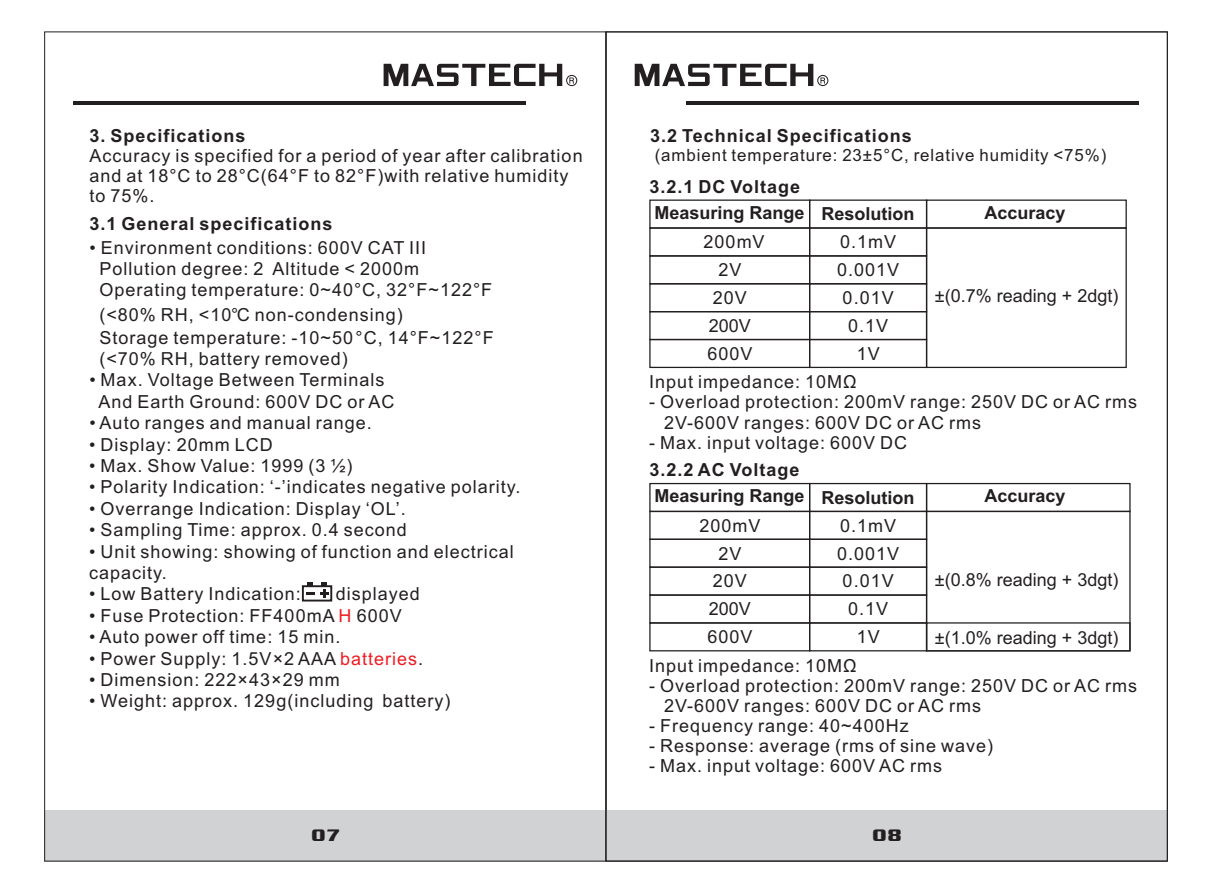
<style>
.page{position:relative;width:1212px;height:893px;background:#fff}
.page>*{position:absolute;margin:0;border:0;box-sizing:border-box;transform-origin:0 0}
.t1{font:18px/20px "Arial";letter-spacing:.055em;color:#231f20}
.t2{font:700 18px "Arial";letter-spacing:.055em;color:#231f20}
.t3{font:700 18px "Arial";color:#231f20}
.t4{font:18px "Arial";color:#231f20}
.t5{font:18px/27.9px "Arial";letter-spacing:.03em;color:#231f20;text-align:center}
.t6{font:18px "Babylon 5";color:#231f20}
.t7{font:18px "Arial";color:#ee1d23}
.t8{font:16.88px "Arial";letter-spacing:.055em;color:#231f20}
.s1{font-family:"Arial Unicode MS"}
.s2{color:#ee1d23}
</style>
<div class="page">
<div style="left:45px;top:810px;width:561px;height:51px;background:#d1d2d4"></div>
<hr style="left:73px;top:101px;width:453px;height:4px;background:#231f20">
<svg style="left:384px;top:64px;width:193px;height:22px"></svg>
<div style="left:606px;top:810px;width:561px;height:51px;background:#d1d2d4"></div>
<svg style="left:635px;top:64px;width:193px;height:22px"></svg>
<hr style="left:686px;top:101px;width:452px;height:4px;background:#231f20">
<div style="left:302px;top:585px;width:30px;height:16px;border:2px solid #231f20"></div>
<svg style="left:307px;top:582px;width:6px;height:4px"></svg>
<svg style="left:306px;top:592px;width:8px;height:3px"></svg>
<svg style="left:320px;top:582px;width:8px;height:15px"></svg>
<div style="left:649px;top:199px;width:161px;height:30px;border:1px solid #231f20"></div>
<div style="left:809px;top:199px;width:118px;height:30px;border:1px solid #231f20"></div>
<div style="left:926px;top:199px;width:201px;height:30px;border:1px solid #231f20"></div>
<div style="left:649px;top:227px;width:161px;height:30px;border:1px solid #231f20"></div>
<div style="left:809px;top:227px;width:118px;height:30px;border:1px solid #231f20"></div>
<div style="left:649px;top:255px;width:161px;height:29px;border:1px solid #231f20"></div>
<div style="left:809px;top:255px;width:118px;height:29px;border:1px solid #231f20"></div>
<div style="left:649px;top:283px;width:161px;height:29px;border:1px solid #231f20"></div>
<div style="left:809px;top:283px;width:118px;height:29px;border:1px solid #231f20"></div>
<div style="left:926px;top:227px;width:201px;height:141px;border:1px solid #231f20"></div>
<div style="left:649px;top:311px;width:161px;height:29px;border:1px solid #231f20"></div>
<div style="left:809px;top:311px;width:118px;height:29px;border:1px solid #231f20"></div>
<div style="left:649px;top:339px;width:161px;height:29px;border:1px solid #231f20"></div>
<div style="left:809px;top:339px;width:118px;height:29px;border:1px solid #231f20"></div>
<div style="left:649px;top:483px;width:161px;height:29px;border:1px solid #231f20"></div>
<div style="left:809px;top:483px;width:118px;height:29px;border:1px solid #231f20"></div>
<div style="left:926px;top:483px;width:204px;height:29px;border:1px solid #231f20"></div>
<div style="left:649px;top:511px;width:161px;height:29px;border:1px solid #231f20"></div>
<div style="left:809px;top:511px;width:118px;height:29px;border:1px solid #231f20"></div>
<div style="left:649px;top:539px;width:161px;height:29px;border:1px solid #231f20"></div>
<div style="left:809px;top:539px;width:118px;height:29px;border:1px solid #231f20"></div>
<div style="left:649px;top:566px;width:161px;height:30px;border:1px solid #231f20"></div>
<div style="left:809px;top:566px;width:118px;height:30px;border:1px solid #231f20"></div>
<div style="left:926px;top:511px;width:204px;height:140px;border:1px solid #231f20"></div>
<div style="left:649px;top:594px;width:161px;height:30px;border:1px solid #231f20"></div>
<div style="left:809px;top:594px;width:118px;height:30px;border:1px solid #231f20"></div>
<div style="left:649px;top:622px;width:161px;height:29px;border:1px solid #231f20"></div>
<div style="left:809px;top:622px;width:118px;height:29px;border:1px solid #231f20"></div>
<div style="left:926px;top:622px;width:204px;height:29px;border:1px solid #231f20"></div>
<p class="t2" style="left:89px;top:129px;width:158px">3. Specifications</p>
<p class="t1" style="left:89px;top:148px;width:495px">Accuracy is specified for a period of year after calibration and at 18°C to 28°C(64°F to 82°F)with relative humidity to 75%.</p>
<p class="t2" style="left:89px;top:216px;width:245px">3.1 General specifications</p>
<p class="t1" style="left:99px;top:238px;width:394px;line-height:21.4px;text-indent:-10px">• Environment conditions: 600V CAT III<br>Pollution degree: 2 Altitude &lt; 2000m<br>Operating temperature: 0~40°C, 32°F~122°F</p>
<p class="t1" style="left:99px;top:305px;width:396px;line-height:22.1px">(&lt;80% RH, &lt;10<span class="s1">℃</span> non-condensing)<br>Storage temperature: -10~50°C, 14°F~122°F (&lt;70% RH, battery removed)</p>
<p class="t1" style="left:89px;top:371px;width:307px;line-height:21.4px;text-align:center">• Max. Voltage Between Terminals<br>And Earth Ground: 600V DC or AC</p>
<p class="t1" style="left:89px;top:414px;width:284px">• Auto ranges and manual range.</p>
<p class="t1" style="left:89px;top:436px;width:185px">• Display: 20mm LCD</p>
<p class="t1" style="left:89px;top:457px;width:265px">• Max. Show Value: 1999 (3 ½)</p>
<p class="t1" style="left:89px;top:479px;width:433px">• Polarity Indication: ‘-’indicates negative polarity.</p>
<p class="t1" style="left:89px;top:500px;width:318px">• Overrange Indication: Display ‘OL’.</p>
<p class="t1" style="left:89px;top:521px;width:319px">• Sampling Time: approx. 0.4 second</p>
<p class="t1" style="left:89px;top:542px;width:426px;line-height:21.4px">• Unit showing: showing of function and electrical capacity.</p>
<p class="t1" style="left:89px;top:586px;width:213px">• Low Battery Indication:</p>
<p class="t1" style="left:336px;top:586px;width:86px">displayed</p>
<p class="t1" style="left:89px;top:607px;width:314px">• Fuse Protection: FF400mA 600V</p>
<p class="t1" style="left:89px;top:628px;width:253px">• Auto power off time: 15 min.</p>
<p class="t1" style="left:89px;top:650px;width:335px">• Power Supply: 1.5V×2 AAA <span class="s2">batteries</span>.</p>
<p class="t1" style="left:89px;top:671px;width:252px">• Dimension: 222×43×29 mm</p>
<p class="t1" style="left:89px;top:693px;width:363px">• Weight: approx. 129g(including battery)</p>
<p class="t7" style="left:339px;top:609px;width:14px">H</p>
<p class="t2" style="left:650px;top:129px;width:263px">3.2 Technical Specifications</p>
<p class="t8" style="left:655px;top:148px;width:453px">(ambient temperature: 23±5°C, relative humidity &lt;75%)</p>
<p class="t2" style="left:649px;top:179px;width:152px">3.2.1 DC Voltage</p>
<p class="t3" style="left:654px;top:206px;width:262px">Measuring Range Resolution</p>
<p class="t3" style="left:984px;top:206px;width:83px">Accuracy</p>
<p class="t1" style="left:704px;top:234px;width:63px">200mV</p>
<p class="t1" style="left:840px;top:234px;width:58px">0.1mV</p>
<p class="t5" style="left:709px;top:258px;width:44px">2V<br>20V<br>200V</p>
<p class="t1" style="left:837px;top:262px;width:64px">0.001V</p>
<p class="t1" style="left:843px;top:289px;width:53px">0.01V</p>
<p class="t1" style="left:848px;top:317px;width:42px">0.1V</p>
<p class="t1" style="left:707px;top:345px;width:47px">600V</p>
<p class="t1" style="left:857px;top:345px;width:25px">1V</p>
<p class="t4" style="left:935px;top:289px;width:185px">±(0.7% reading + 2dgt)</p>
<p class="t1" style="left:649px;top:374px;width:209px">Input impedance: 10MΩ</p>
<p class="t1" style="left:664px;top:394px;width:475px;text-indent:-15px">- Overload protection: 200mV range: 250V DC or AC rms<br>2V-600V ranges: 600V DC or AC rms</p>
<p class="t1" style="left:649px;top:434px;width:260px">- Max. input voltage: 600V DC</p>
<p class="t2" style="left:649px;top:463px;width:152px">3.2.2 AC Voltage</p>
<p class="t3" style="left:654px;top:489px;width:262px">Measuring Range Resolution</p>
<p class="t3" style="left:984px;top:489px;width:83px">Accuracy</p>
<p class="t1" style="left:699px;top:517px;width:63px">200mV</p>
<p class="t1" style="left:840px;top:517px;width:58px">0.1mV</p>
<p class="t5" style="left:709px;top:541px;width:44px">2V<br>20V<br>200V</p>
<p class="t1" style="left:837px;top:545px;width:64px">0.001V</p>
<p class="t1" style="left:843px;top:573px;width:53px">0.01V</p>
<p class="t1" style="left:848px;top:601px;width:42px">0.1V</p>
<p class="t4" style="left:935px;top:573px;width:185px">±(0.8% reading + 3dgt)</p>
<p class="t1" style="left:707px;top:629px;width:47px">600V</p>
<p class="t1" style="left:857px;top:629px;width:25px">1V</p>
<p class="t4" style="left:935px;top:630px;width:185px">±(1.0% reading + 3dgt)</p>
<p class="t1" style="left:649px;top:657px;width:209px">Input impedance: 10MΩ</p>
<p class="t1" style="left:664px;top:677px;width:475px;text-indent:-15px">- Overload protection: 200mV range: 250V DC or AC rms<br>2V-600V ranges: 600V DC or AC rms</p>
<p class="t1" style="left:649px;top:717px;width:261px">- Frequency range: 40~400Hz</p>
<p class="t1" style="left:649px;top:737px;width:346px">- Response: average (rms of sine wave)</p>
<p class="t1" style="left:649px;top:757px;width:295px">- Max. input voltage: 600V AC rms</p>
<p class="t6" style="left:312px;top:830px;width:29px">07</p>
<p class="t6" style="left:872px;top:830px;width:31px">08</p>
</div>
